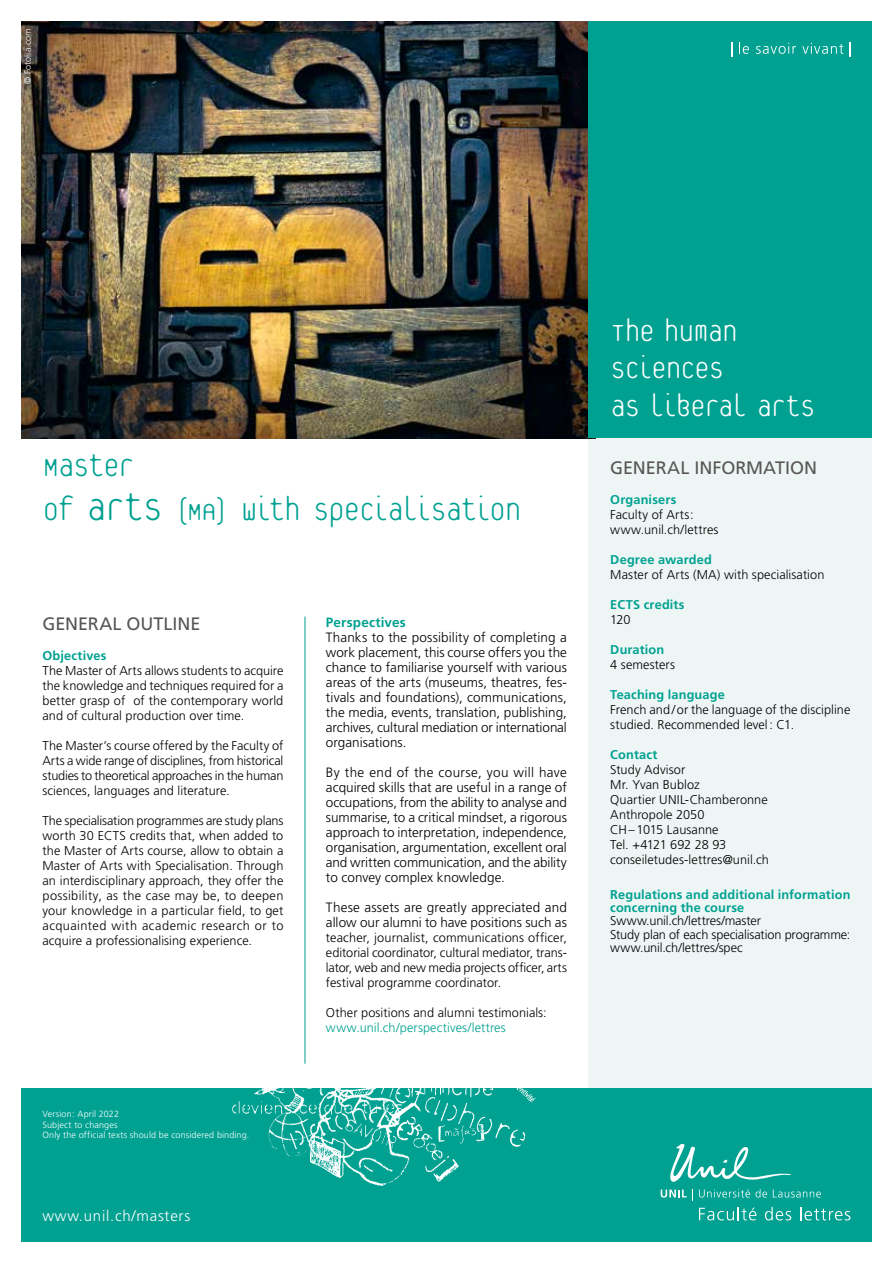
<style>
.page{position:relative;width:893px;height:1263px;background:#fff}
.page>*{position:absolute;margin:0;border:0;box-sizing:border-box;transform-origin:0 0}
.t1{font:100 36.75px/43.5px "Platelet";letter-spacing:-.05em;color:#00a191}
.t2{font:100 34.5px/37.5px "Platelet";letter-spacing:-.05em;color:#fff}
.t3{font:18px "Frutiger LT Std";color:#565655}
.t4{font:300 15px "Frutiger LT Std";letter-spacing:.05em;color:#fff}
.t5{font:300 13.5px/15px "Frutiger LT Std";color:#000;text-align:justify}
.t6{font:700 13.5px "Frutiger LT Std";letter-spacing:.01em;color:#00a191}
.t7{font:300 12.75px/15px "Frutiger LT Std";letter-spacing:.005em;color:#000;text-align:justify}
.t8{font:700 12.75px/13.4px "Frutiger LT Std";letter-spacing:.01em;color:#00a191}
.t9{font:300 12.75px "Frutiger LT Std";letter-spacing:.01em;color:#00a191}
.t10{font:300 9px/10.8px "Frutiger LT Std";letter-spacing:.015em;color:#fff}
.s1{font-size:45px}
.s2{font-size:34.5px}
</style>
<div class="page">
<div style="left:588px;top:438px;width:284px;height:653px;background:#edf6f5"></div>
<img style="left:21px;top:21px;width:567px;height:417px">
<div style="left:21px;top:1089px;width:851px;height:153px;background:#00a191"></div>
<img style="left:120px;top:1002px;width:447px;height:184px">
<svg style="left:670px;top:1144px;width:121px;height:38px"></svg>
<svg style="left:661px;top:1189px;width:32px;height:11px"></svg>
<svg style="left:699px;top:1189px;width:51px;height:8px"></svg>
<svg style="left:756px;top:1189px;width:11px;height:8px"></svg>
<svg style="left:773px;top:1189px;width:48px;height:8px"></svg>
<svg style="left:699px;top:1207px;width:57px;height:13px"></svg>
<svg style="left:765px;top:1207px;width:26px;height:13px"></svg>
<svg style="left:800px;top:1207px;width:50px;height:13px"></svg>
<div style="left:588px;top:21px;width:284px;height:417px;background:#00a191"></div>
<hr style="left:305px;top:617px;width:1px;height:447px;background:#00a191">
<svg style="left:731px;top:43px;width:1px;height:14px"></svg>
<svg style="left:739px;top:43px;width:10px;height:11px"></svg>
<svg style="left:756px;top:43px;width:40px;height:11px"></svg>
<svg style="left:802px;top:43px;width:41px;height:11px"></svg>
<svg style="left:849px;top:43px;width:1px;height:14px"></svg>
<p class="t10" style="left:22px;top:84px;width:57px;rotate:-90deg">© Fotolia.com</p>
<h2 class="t2" style="left:610px;top:314px;width:207px">The human sciences<br>as liberal arts</h2>
<h1 class="t1" style="left:42px;top:446px;width:481px">Master<br>of <span class="s1">arts</span> <span class="s2">(MA)</span> with specialisation</h1>
<h3 class="t3" style="left:610px;top:457px;width:208px">GENERAL INFORMATION</h3>
<p class="t8" style="left:610px;top:493px;width:68px">Organisers</p>
<p class="t7" style="left:610px;top:507px;width:110px">Faculty of Arts: www.unil.ch/lettres</p>
<p class="t8" style="left:610px;top:553px;width:103px">Degree awarded</p>
<p class="t7" style="left:610px;top:567px;width:216px">Master of Arts (MA) with specialisation</p>
<p class="t8" style="left:610px;top:598px;width:76px">ECTS credits</p>
<p class="t7" style="left:610px;top:612px;width:22px">120</p>
<p class="t8" style="left:610px;top:643px;width:55px">Duration</p>
<p class="t7" style="left:610px;top:657px;width:66px">4 semesters</p>
<p class="t8" style="left:610px;top:688px;width:116px">Teaching language</p>
<p class="t7" style="left:610px;top:702px;width:242px">French and/or the language of the discipline studied. Recommended level: C1.</p>
<p class="t8" style="left:610px;top:748px;width:49px">Contact</p>
<p class="t7" style="left:610px;top:762px;width:160px;text-align:left">Study Advisor<br>Mr. Yvan Bubloz<br>Quartier UNIL-Chamberonne<br>Anthropole 2050<br>CH–1015 Lausanne<br>Tel. +4121 692 28 93 conseiletudes-lettres@unil.ch</p>
<p class="t8" style="left:610px;top:888px;width:242px">Regulations and additional information concerning the course</p>
<p class="t7" style="left:610px;top:914px;width:242px;line-height:13.4px;text-align:left">Swww.unil.ch/lettres/master<br>Study plan of each specialisation programme: www.unil.ch/lettres/spec</p>
<p class="t6" style="left:326px;top:614px;width:81px">Perspectives</p>
<p class="t5" style="left:326px;top:630px;width:242px">Thanks to the possibility of completing a work placement, this course offers you the chance to familiarise yourself with various areas of the arts (museums, theatres, fes&shy;tivals and foundations), communications, the media, events, translation, publishing, archives, cultural mediation or international organisations.</p>
<p class="t5" style="left:326px;top:765px;width:242px">By the end of the course, you will have acquired skills that are useful in a range of occupations, from the ability to analyse and summarise, to a critical mindset, a rigorous approach to interpretation, independence, organisation, argumentation, excellent oral and written communication, and the ability to convey complex knowledge.</p>
<p class="t5" style="left:326px;top:900px;width:242px">These assets are greatly appreciated and allow our alumni to have positions such as</p>
<p class="t7" style="left:326px;top:930px;width:243px">teacher, journalist, communications officer, editorial coordinator, cultural mediator, trans&shy;lator, web and new media projects officer, arts festival programme coordinator.</p>
<p class="t7" style="left:326px;top:1005px;width:222px">Other positions and alumni testimonials:</p>
<p class="t9" style="left:326px;top:1020px;width:181px">www.unil.ch/perspectives/lettres</p>
<h3 class="t3" style="left:43px;top:613px;width:160px">GENERAL OUTLINE</h3>
<p class="t8" style="left:43px;top:649px;width:65px">Objectives</p>
<p class="t7" style="left:43px;top:663px;width:242px">The Master of Arts allows students to acquire the knowledge and techniques required for a better grasp of of the contemporary world and of cultural production over time.</p>
<p class="t7" style="left:43px;top:738px;width:242px">The Master’s course offered by the Faculty of Arts a wide range of disciplines, from historical studies to theoretical approaches in the human sciences, languages and literature.</p>
<p class="t7" style="left:43px;top:813px;width:242px">The specialisation programmes are study plans worth 30 ECTS credits that, when added to the Master of Arts course, allow to obtain a Master of Arts with Specialisation. Through an interdisciplinary approach, they offer the possibility, as the case may be, to deepen your knowledge in a particular field, to get acquainted with academic research or to acquire a professionalising experience.</p>
<p class="t10" style="left:43px;top:1108px;width:208px">Version: April 2022<br>Subject to changes<br>Only the official texts should be considered binding.</p>
<p class="t4" style="left:43px;top:1207px;width:149px">www.unil.ch/masters</p>
</div>
